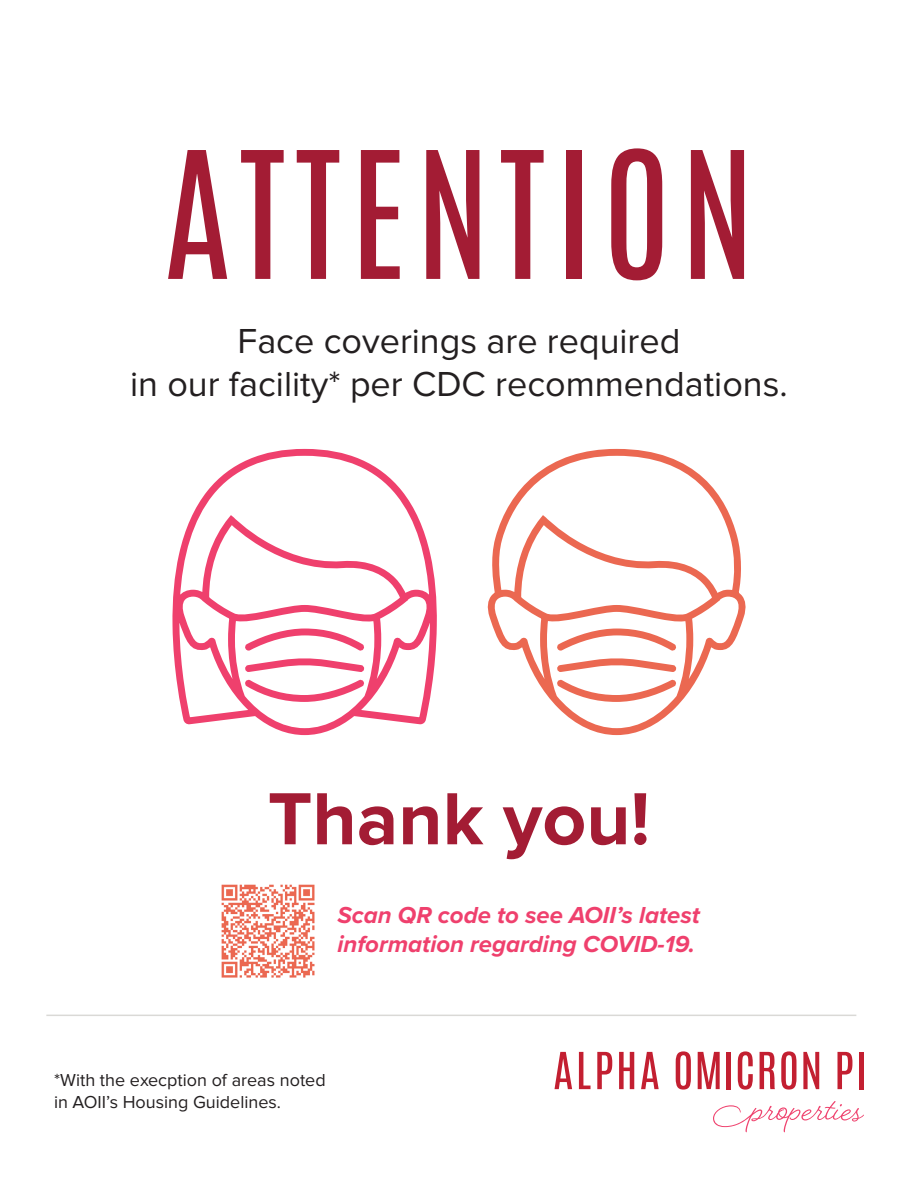
<style>
.page{position:relative;width:918px;height:1188px;background:#fff}
.page>*{position:absolute;margin:0;border:0;box-sizing:border-box;transform-origin:0 0}
.t1{font:150px "Antonio";letter-spacing:.06em;color:#a31c34}
.t2{font:700 76.5px "Proxima Nova";color:#a31c34}
.t3{font:36px/43.2px "Proxima Nova";color:#231f20;text-align:center}
.t4{font:italic 700 24px/28.8px "Proxima Nova";color:#ef406d}
.t5{font:18px/21.6px "Proxima Nova";color:#231f20}
</style>
<div class="page">
<svg style="left:172px;top:448px;width:264px;height:288px"></svg>
<svg style="left:487px;top:448px;width:259px;height:288px"></svg>
<svg style="left:555px;top:1052px;width:17px;height:37px"></svg>
<svg style="left:579px;top:1052px;width:12px;height:37px"></svg>
<svg style="left:597px;top:1052px;width:15px;height:37px"></svg>
<svg style="left:619px;top:1052px;width:15px;height:37px"></svg>
<svg style="left:641px;top:1052px;width:18px;height:37px"></svg>
<svg style="left:676px;top:1051px;width:15px;height:39px"></svg>
<svg style="left:698px;top:1052px;width:22px;height:37px"></svg>
<div style="left:726px;top:1052px;width:5px;height:37px;background:#c31f31"></div>
<svg style="left:738px;top:1051px;width:15px;height:39px"></svg>
<svg style="left:760px;top:1052px;width:15px;height:37px"></svg>
<svg style="left:781px;top:1051px;width:15px;height:39px"></svg>
<svg style="left:803px;top:1052px;width:16px;height:37px"></svg>
<svg style="left:838px;top:1052px;width:14px;height:37px"></svg>
<div style="left:859px;top:1052px;width:5px;height:37px;background:#c31f31"></div>
<svg style="left:713px;top:1101px;width:151px;height:31px"></svg>
<img style="left:221px;top:884px;width:94px;height:94px">
<hr style="left:46px;top:1015px;width:810px;height:1px;background:#dad9d6">
<p class="t1" style="left:163px;top:104px;width:593px">ATTENTION</p>
<p class="t3" style="left:130px;top:320px;width:659px">Face coverings are required<br>in our facility* per CDC recommendations.</p>
<p class="t2" style="left:268px;top:773px;width:384px">Thank you!</p>
<p class="t4" style="left:338px;top:901px;width:364px">Scan QR code to see AOII’s latest information regarding COVID-19.</p>
<p class="t5" style="left:54px;top:1070px;width:273px">*With the execption of areas noted in AOII’s Housing Guidelines.</p>
</div>
